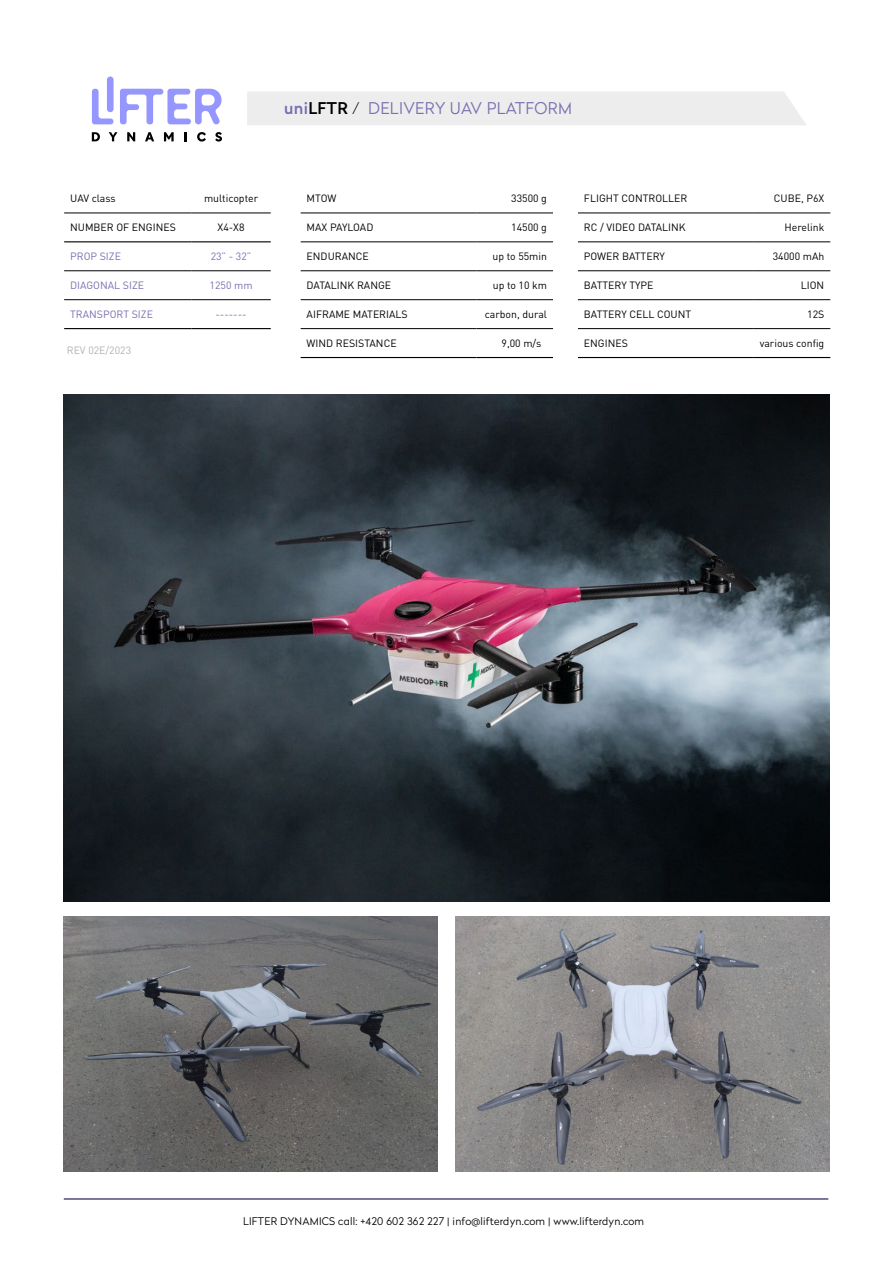
<style>
.page{position:relative;width:893px;height:1263px;background:#fff}
.page>*{position:absolute;margin:0;border:0;box-sizing:border-box;transform-origin:0 0}
.t1{font:300 16.2px "Radikal";letter-spacing:.02em;color:#7c6eb0}
.t2{font:10.5px "DIN Pro";color:#000}
.t3{font:300 10.5px "Radikal";letter-spacing:.02em;color:#000}
.t4{font:10.5px "DIN Pro";color:#7c6eb0}
.t5{font:10.5px "DIN Pro";color:#b3b2b2}
.s1{font-weight:500}
.s2{font-weight:500;color:#000}
.s3{font-weight:100;color:#000}
</style>
<div class="page">
<img style="left:64px;top:395px;width:765px;height:506px">
<img style="left:64px;top:916px;width:374px;height:255px">
<img style="left:455px;top:916px;width:374px;height:255px">
<hr style="left:64px;top:213px;width:127px;height:1px;background:#000">
<hr style="left:191px;top:213px;width:80px;height:1px;background:#000">
<hr style="left:64px;top:270px;width:127px;height:1px;background:#000">
<hr style="left:191px;top:270px;width:80px;height:1px;background:#000">
<hr style="left:64px;top:299px;width:127px;height:1px;background:#000">
<hr style="left:191px;top:299px;width:80px;height:1px;background:#000">
<hr style="left:64px;top:241px;width:127px;height:1px;background:#000">
<hr style="left:191px;top:241px;width:80px;height:1px;background:#000">
<hr style="left:64px;top:328px;width:127px;height:1px;background:#000">
<hr style="left:191px;top:328px;width:80px;height:1px;background:#000">
<hr style="left:301px;top:213px;width:175px;height:1px;background:#000">
<hr style="left:476px;top:213px;width:77px;height:1px;background:#000">
<hr style="left:301px;top:270px;width:175px;height:1px;background:#000">
<hr style="left:476px;top:270px;width:77px;height:1px;background:#000">
<hr style="left:301px;top:299px;width:175px;height:1px;background:#000">
<hr style="left:476px;top:299px;width:77px;height:1px;background:#000">
<hr style="left:301px;top:242px;width:175px;height:1px;background:#000">
<hr style="left:476px;top:242px;width:77px;height:1px;background:#000">
<hr style="left:301px;top:328px;width:175px;height:1px;background:#000">
<hr style="left:476px;top:328px;width:77px;height:1px;background:#000">
<hr style="left:301px;top:357px;width:175px;height:1px;background:#000">
<hr style="left:476px;top:357px;width:77px;height:1px;background:#000">
<hr style="left:578px;top:213px;width:176px;height:1px;background:#000">
<hr style="left:754px;top:213px;width:76px;height:1px;background:#000">
<hr style="left:578px;top:270px;width:176px;height:1px;background:#000">
<hr style="left:754px;top:270px;width:76px;height:1px;background:#000">
<hr style="left:578px;top:299px;width:176px;height:1px;background:#000">
<hr style="left:754px;top:299px;width:76px;height:1px;background:#000">
<hr style="left:578px;top:242px;width:176px;height:1px;background:#000">
<hr style="left:754px;top:242px;width:76px;height:1px;background:#000">
<hr style="left:578px;top:328px;width:176px;height:1px;background:#000">
<hr style="left:754px;top:328px;width:76px;height:1px;background:#000">
<hr style="left:578px;top:357px;width:176px;height:1px;background:#000">
<hr style="left:754px;top:357px;width:76px;height:1px;background:#000">
<div style="left:247px;top:91px;width:559px;height:34px;background:#ededed"></div>
<hr style="left:64px;top:1198px;width:764px;height:2px;background:#52497e">
<svg style="left:92px;top:132px;width:8px;height:9px"></svg>
<svg style="left:109px;top:132px;width:8px;height:9px"></svg>
<svg style="left:127px;top:132px;width:8px;height:9px"></svg>
<svg style="left:145px;top:132px;width:9px;height:9px"></svg>
<svg style="left:164px;top:132px;width:10px;height:9px"></svg>
<svg style="left:185px;top:132px;width:2px;height:9px"></svg>
<svg style="left:197px;top:132px;width:9px;height:10px"></svg>
<svg style="left:215px;top:132px;width:7px;height:10px"></svg>
<svg style="left:92px;top:89px;width:21px;height:35px"></svg>
<div style="left:107px;top:76px;width:7px;height:36px;background:#9696ff;border-radius:3px"></div>
<svg style="left:120px;top:89px;width:101px;height:35px"></svg>
<p class="t1" style="left:284px;top:97px;width:289px"><span class="s1">uni</span><span class="s2">LFTR</span> <span class="s3">/</span> DELIVERY UAV PLATFORM</p>
<p class="t2" style="left:70px;top:192px;width:47px">UAV class</p>
<p class="t2" style="left:204px;top:192px;width:56px">multicopter</p>
<p class="t2" style="left:70px;top:220px;width:107px">NUMBER OF ENGINES</p>
<p class="t2" style="left:218px;top:220px;width:29px">X4-X8</p>
<p class="t4" style="left:70px;top:249px;width:52px">PROP SIZE</p>
<p class="t4" style="left:211px;top:249px;width:42px">23” - 32”</p>
<p class="t4" style="left:70px;top:278px;width:75px">DIAGONAL SIZE</p>
<p class="t4" style="left:210px;top:278px;width:44px">1250 mm</p>
<p class="t4" style="left:70px;top:307px;width:84px">TRANSPORT SIZE</p>
<p class="t4" style="left:215px;top:307px;width:33px">-------</p>
<p class="t5" style="left:67px;top:343px;width:66px">REV 02E/2023</p>
<p class="t2" style="left:307px;top:192px;width:31px">MTOW</p>
<p class="t2" style="left:511px;top:192px;width:37px">33500 g</p>
<p class="t2" style="left:307px;top:220px;width:68px">MAX PAYLOAD</p>
<p class="t2" style="left:511px;top:220px;width:37px">14500 g</p>
<p class="t2" style="left:307px;top:249px;width:64px">ENDURANCE</p>
<p class="t2" style="left:492px;top:249px;width:56px">up to 55min</p>
<p class="t2" style="left:307px;top:278px;width:86px">DATALINK RANGE</p>
<p class="t2" style="left:493px;top:278px;width:56px">up to 10 km</p>
<p class="t2" style="left:307px;top:307px;width:103px">AIFRAME MATERIALS</p>
<p class="t2" style="left:485px;top:307px;width:64px">carbon, dural</p>
<p class="t2" style="left:307px;top:336px;width:92px">WIND RESISTANCE</p>
<p class="t2" style="left:501px;top:336px;width:41px">9,00 m/s</p>
<p class="t2" style="left:584px;top:192px;width:105px">FLIGHT CONTROLLER</p>
<p class="t2" style="left:774px;top:192px;width:52px">CUBE, P6X</p>
<p class="t2" style="left:584px;top:220px;width:103px">RC / VIDEO DATALINK</p>
<p class="t2" style="left:784px;top:220px;width:41px">Herelink</p>
<p class="t2" style="left:584px;top:249px;width:82px">POWER BATTERY</p>
<p class="t2" style="left:773px;top:249px;width:53px">34000 mAh</p>
<p class="t2" style="left:584px;top:278px;width:71px">BATTERY TYPE</p>
<p class="t2" style="left:801px;top:278px;width:25px">LION</p>
<p class="t2" style="left:584px;top:307px;width:109px">BATTERY CELL COUNT</p>
<p class="t2" style="left:807px;top:307px;width:19px">12S</p>
<p class="t2" style="left:584px;top:336px;width:45px">ENGINES</p>
<p class="t2" style="left:760px;top:336px;width:66px">various config</p>
<p class="t3" style="left:243px;top:1213px;width:403px">LIFTER DYNAMICS call: +420 602 362 227 | info@lifterdyn.com | www.lifterdyn.com</p>
</div>
